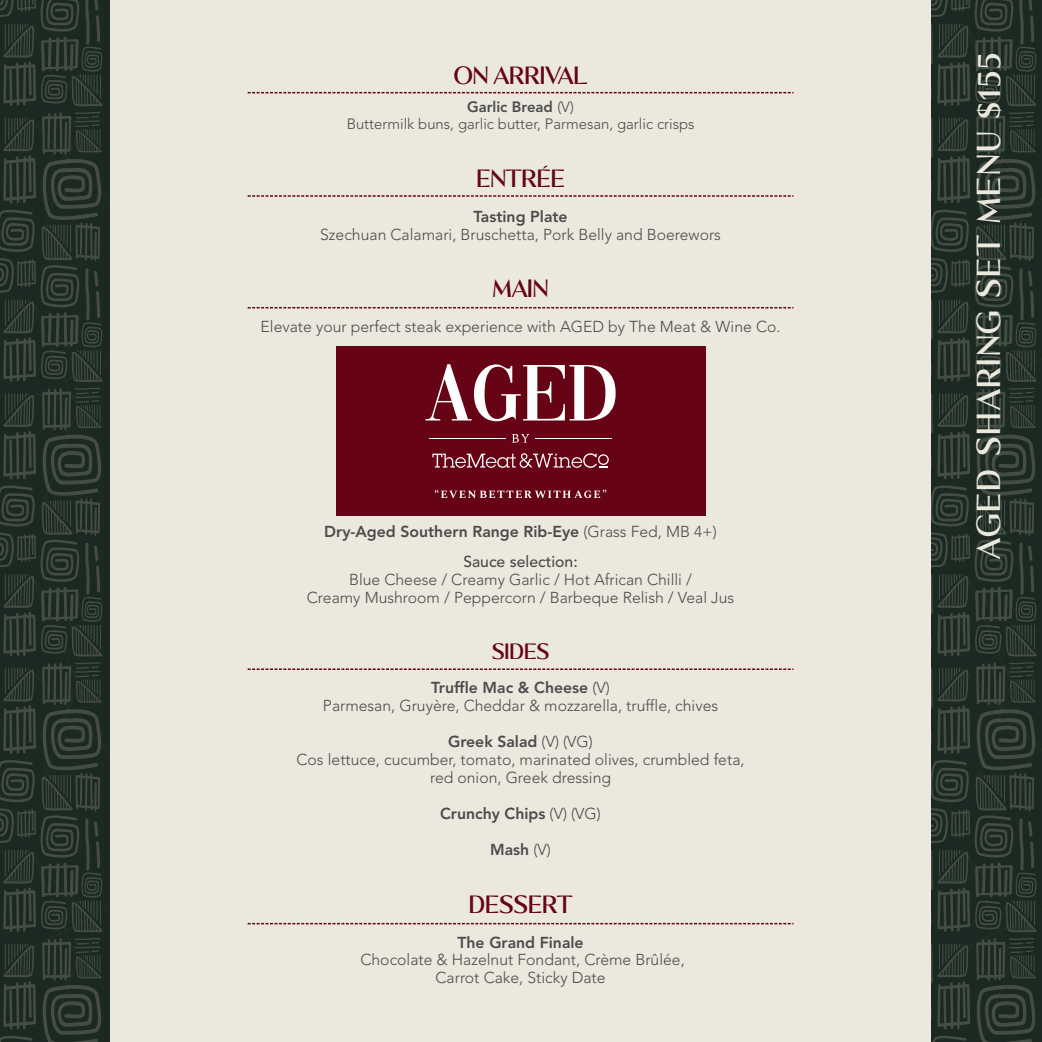
<style>
.page{position:relative;width:1042px;height:1042px;background:#fff}
.page>*{position:absolute;margin:0;border:0;box-sizing:border-box;transform-origin:0 0}
.t1{font:21px "Kalista Serif";letter-spacing:.09em;color:#ebe8dd}
.t2{font:300 15.75px/18px "Avenir";color:#4b4b4d;text-align:center}
.t3{font:800 15.75px/29.9px "Avenir";color:#4b4b4d;text-align:center}
.t4{font:15.75px "Kalista Serif";color:#660314}
.t5{font:300 14.88px/17px "Avenir";color:#4b4b4d;text-align:center}
.t6{font:14px "Kalista Serif";color:#660314}
.s1{font-weight:800}
.s2{font-weight:300}
.s3{font-weight:500}
</style>
<div class="page">
<svg style="left:0;top:522px;width:111px;height:520px;background:#28352d"></svg>
<svg style="left:0;top:0;width:111px;height:522px;background:#29352d"></svg>
<svg style="left:931px;top:522px;width:111px;height:520px;background:#27342c"></svg>
<svg style="left:931px;top:0;width:111px;height:522px;background:#27342c"></svg>
<div style="left:111px;top:0;width:820px;height:1042px;background:#ebe8dd"></div>
<svg style="left:248px;top:307px;width:545px;height:1px"></svg>
<svg style="left:248px;top:92px;width:545px;height:1px"></svg>
<svg style="left:248px;top:195px;width:545px;height:2px"></svg>
<svg style="left:248px;top:668px;width:545px;height:2px"></svg>
<svg style="left:248px;top:923px;width:545px;height:1px"></svg>
<div style="left:336px;top:346px;width:369px;height:170px;background:#660314"></div>
<svg style="left:435px;top:490px;width:171px;height:8px"></svg>
<svg style="left:432px;top:453px;width:177px;height:15px"></svg>
<svg style="left:425px;top:364px;width:190px;height:57px"></svg>
<hr style="left:535px;top:438px;width:76px;height:1px;background:#fefefe">
<svg style="left:512px;top:434px;width:17px;height:8px"></svg>
<hr style="left:429px;top:438px;width:77px;height:1px;background:#fefefe">
<p class="t4" style="left:453px;top:66px;width:135px">ON ARRIVAL</p>
<p class="t5" style="left:347px;top:99px;width:349px"><span class="s1">Garlic Bread</span> (V)<br>Buttermilk buns, garlic butter, Parmesan, garlic crisps</p>
<p class="t4" style="left:476px;top:168px;width:90px">ENTRÉE</p>
<p class="t3" style="left:473px;top:201px;width:96px">Tasting Plate</p>
<p class="t2" style="left:320px;top:225px;width:402px">Szechuan Calamari, Bruschetta, Pork Belly and Boerewors</p>
<p class="t4" style="left:493px;top:279px;width:57px">MAIN</p>
<p class="t2" style="left:261px;top:318px;width:521px">Elevate your perfect steak experience with AGED by The Meat &amp; Wine Co.</p>
<p class="t3" style="left:324px;top:517px;width:394px">Dry-Aged Southern Range Rib-Eye <span class="s2">(Grass Fed, MB 4+)<br></span><span class="s3">Sauce selection:</span></p>
<p class="t2" style="left:307px;top:571px;width:429px">Blue Cheese / Creamy Garlic / Hot African Chilli /<br>Creamy Mushroom / Peppercorn / Barbeque Relish / Veal Jus</p>
<p class="t6" style="left:492px;top:643px;width:59px">SIDES</p>
<p class="t2" style="left:323px;top:679px;width:397px"><span class="s1">Truffle Mac &amp; Cheese</span> (V)<br>Parmesan, Gruyère, Cheddar &amp; mozzarella, truffle, chives</p>
<p class="t2" style="left:296px;top:733px;width:449px"><span class="s1">Greek Salad</span> (V) (VG)<br>Cos lettuce, cucumber, tomato, marinated olives, crumbled feta, red onion, Greek dressing</p>
<p class="t3" style="left:440px;top:799px;width:162px">Crunchy Chips <span class="s2">(V) (VG)</span></p>
<p class="t3" style="left:490px;top:835px;width:62px">Mash <span class="s2">(V)</span></p>
<p class="t4" style="left:469px;top:894px;width:105px">DESSERT</p>
<p class="t3" style="left:457px;top:927px;width:128px">The Grand Finale</p>
<p class="t2" style="left:360px;top:951px;width:326px">Chocolate &amp; Hazelnut Fondant, Crème Brûlée,<br>Carrot Cake, Sticky Date</p>
<h1 class="t1" style="left:976px;top:560px;width:508px;rotate:-90deg">AGED SHARING SET MENU $155</h1>
</div>
